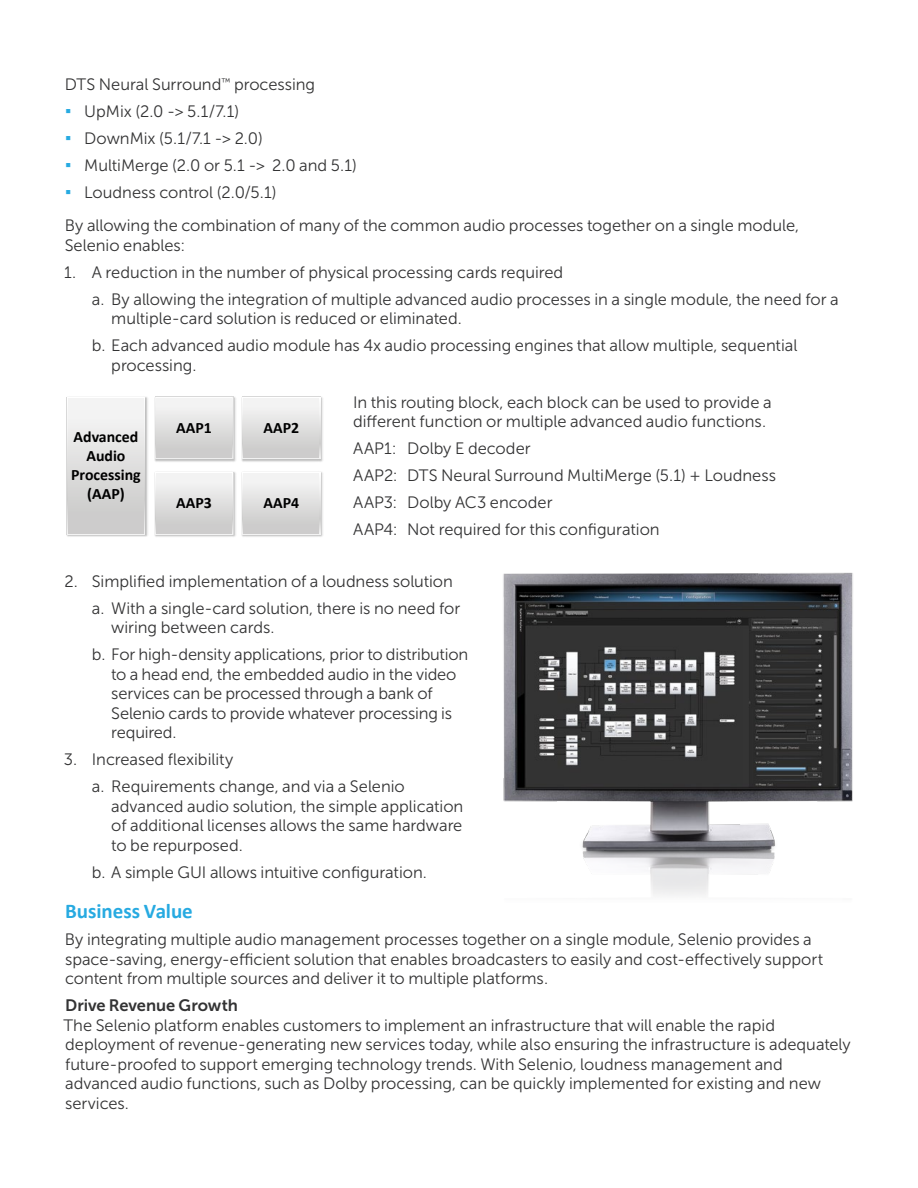
<style>
.page{position:relative;width:918px;height:1188px;background:#fff}
.page>*{position:absolute;margin:0;border:0;box-sizing:border-box;transform-origin:0 0}
.t1{font:700 21px "Calibri";letter-spacing:-.005em;color:#27aae1}
.t2{font:16.5px/19.5px "Museo Sans 300";color:#333334}
.t3{font:16.5px "Museo Sans 700";letter-spacing:-.005em;color:#333334}
.t4{font:700 15.9px/19px "Calibri";color:#000;text-align:center}
.s1{font-family:"Arial Narrow";font-size:18px;color:#27aae1}
</style>
<div class="page">
<img style="left:66px;top:397px;width:82px;height:140px">
<div style="left:67px;top:397px;width:78px;height:137px;background:linear-gradient(to bottom,#f8f8f8,#c7c7c6)"></div>
<div style="left:68px;top:398px;width:75px;height:135px;background:linear-gradient(to bottom,#f7f7f7,#c8c7c6)"></div>
<img style="left:154px;top:396px;width:82px;height:66px">
<svg style="left:155px;top:397px;width:78px;height:62px"></svg>
<div style="left:157px;top:398px;width:75px;height:60px;background:linear-gradient(to bottom,#f8f8f7,#c9c8c7)"></div>
<img style="left:154px;top:472px;width:82px;height:65px">
<svg style="left:155px;top:472px;width:78px;height:62px"></svg>
<div style="left:157px;top:473px;width:75px;height:60px;background:linear-gradient(to bottom,#f8f8f8,#c9c8c8)"></div>
<img style="left:241px;top:396px;width:82px;height:66px">
<svg style="left:242px;top:397px;width:79px;height:62px"></svg>
<svg style="left:243px;top:397px;width:77px;height:62px"></svg>
<div style="left:244px;top:398px;width:75px;height:60px;background:linear-gradient(to bottom,#f8f8f7,#c9c8c7)"></div>
<img style="left:241px;top:472px;width:82px;height:65px">
<svg style="left:242px;top:472px;width:79px;height:63px"></svg>
<svg style="left:243px;top:472px;width:77px;height:62px"></svg>
<div style="left:244px;top:473px;width:75px;height:60px;background:linear-gradient(to bottom,#f8f8f8,#c9c8c8)"></div>
<img style="left:503px;top:572px;width:350px;height:324px">
<p class="t2" style="left:65px;top:75px;width:252px">DTS Neural Surround<sup>™</sup> processing</p>
<p class="t2" style="left:65px;top:102px;width:176px"><span class="s1">▪</span> UpMix (2.0 -&gt; 5.1/7.1)</p>
<p class="t2" style="left:65px;top:129px;width:199px"><span class="s1">▪</span> DownMix (5.1/7.1 -&gt; 2.0)</p>
<p class="t2" style="left:65px;top:156px;width:293px"><span class="s1">▪</span> MultiMerge (2.0 or 5.1 -&gt; 2.0 and 5.1)</p>
<p class="t2" style="left:65px;top:176px;width:736px;line-height:33px"><span class="s1">▪</span> Loudness control (2.0/5.1)<br>By allowing the combination of many of the common audio processes together on a single module,</p>
<p class="t2" style="left:65px;top:236px;width:122px">Selenio enables:</p>
<p class="t2" style="left:92px;top:259px;width:748px;line-height:27px;text-indent:-28px">1. A reduction in the number of physical processing cards required<br>a. By allowing the integration of multiple advanced audio processes in a single module, the need for a</p>
<p class="t2" style="left:92px;top:305px;width:707px;line-height:27px;text-indent:20px">multiple-card solution is reduced or eliminated.<br>b. Each advanced audio module has 4x audio processing engines that allow multiple, sequential</p>
<p class="t2" style="left:111px;top:356px;width:87px">processing.</p>
<p class="t2" style="left:353px;top:392px;width:420px">In this routing block, each block can be used to provide a different function or multiple advanced audio functions.</p>
<p class="t2" style="left:353px;top:435px;width:424px;line-height:27px">AAP1: Dolby E decoder<br>AAP2: DTS Neural Surround MultiMerge (5.1) + Loudness AAP3: Dolby AC3 encoder<br>AAP4: Not required for this configuration</p>
<p class="t2" style="left:92px;top:568px;width:370px;line-height:27px;text-indent:-27px">2. Simplified implementation of a loudness solution a. With a single-card solution, there is no need for</p>
<p class="t2" style="left:92px;top:614px;width:378px;line-height:27px;text-indent:20px">wiring between cards.<br>b. For high-density applications, prior to distribution</p>
<p class="t2" style="left:111px;top:665px;width:347px">to a head end, the embedded audio in the video services can be processed through a bank of Selenio cards to provide whatever processing is required.</p>
<p class="t2" style="left:92px;top:746px;width:315px;line-height:27px;text-indent:-28px">3. Increased flexibility<br>a. Requirements change, and via a Selenio</p>
<p class="t2" style="left:111px;top:797px;width:354px;text-align:justify">advanced audio solution, the simple application of additional licenses allows the same hardware to be repurposed.</p>
<p class="t2" style="left:92px;top:863px;width:337px">b. A simple GUI allows intuitive configuration.</p>
<p class="t1" style="left:65px;top:898px;width:129px">Business Value</p>
<p class="t2" style="left:65px;top:930px;width:760px">By integrating multiple audio management processes together on a single module, Selenio provides a space-saving, energy-efficient solution that enables broadcasters to easily and cost-effectively support content from multiple sources and deliver it to multiple platforms.</p>
<p class="t3" style="left:65px;top:997px;width:174px">Drive Revenue Growth</p>
<p class="t2" style="left:63px;top:1016px;width:789px">The Selenio platform enables customers to implement an infrastructure that will enable the rapid deployment of revenue-generating new services today, while also ensuring the infrastructure is adequately future-proofed to support emerging technology trends. With Selenio, loudness management and advanced audio functions, such as Dolby processing, can be quickly implemented for existing and new services.</p>
<p class="t4" style="left:264px;top:418px;width:37px">AAP2</p>
<p class="t4" style="left:176px;top:418px;width:37px">AAP1</p>
<p class="t4" style="left:71px;top:427px;width:71px">Advanced<br>Audio<br>Processing (AAP)</p>
<p class="t4" style="left:176px;top:493px;width:37px">AAP3</p>
<p class="t4" style="left:264px;top:493px;width:37px">AAP4</p>
</div>
